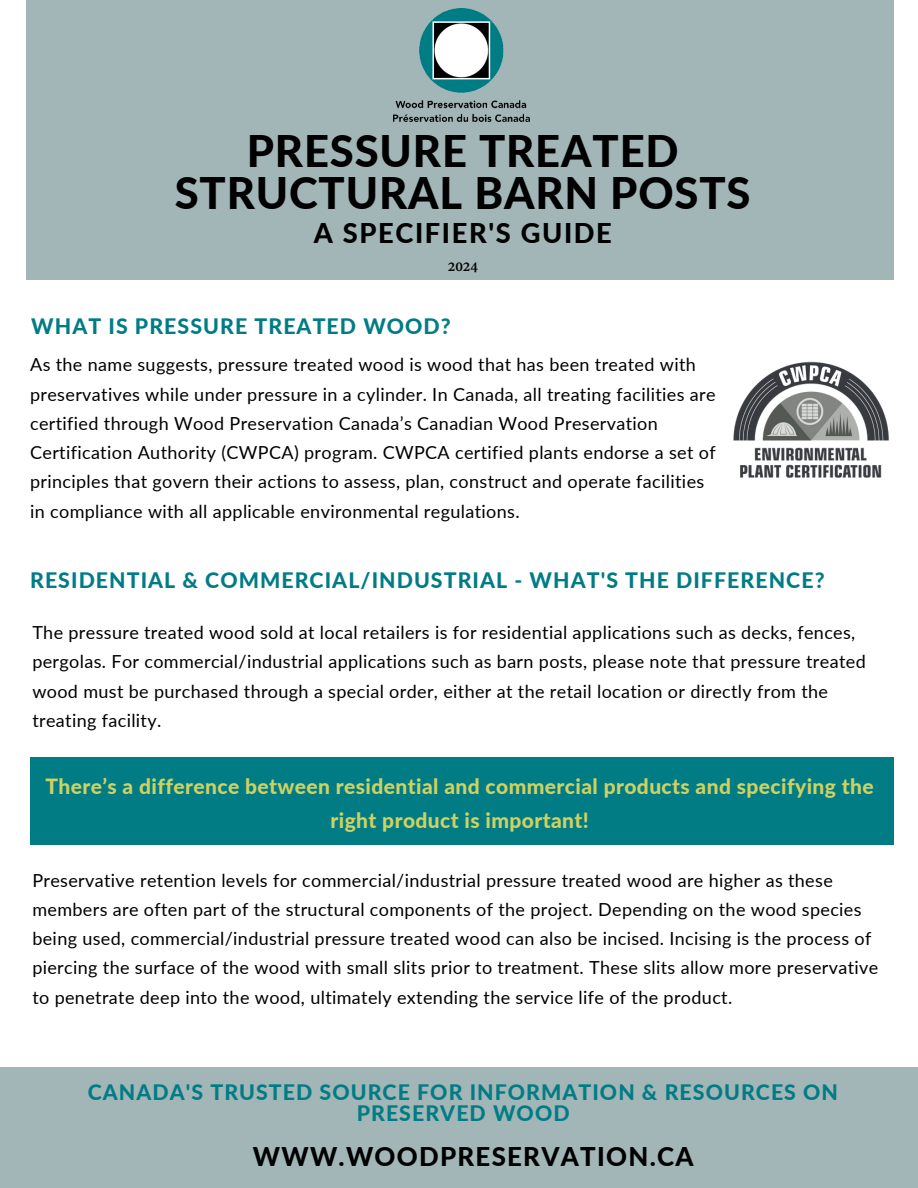
<style>
.page{position:relative;width:918px;height:1188px;background:#fff}
.page>*{position:absolute;margin:0;border:0;box-sizing:border-box;transform-origin:0 0}
.t1{font:800 43.5px/41.7px "Lato";letter-spacing:.02em;color:#000;text-align:center}
.t2{font:800 27.3px "Lato";letter-spacing:.06em;color:#000}
.t3{font:800 25.8px "Lato";letter-spacing:.05em;color:#000}
.t4{font:800 21.3px/20.2px "Lato";letter-spacing:.05em;color:#017c85;text-align:center}
.t5{font:800 21px/33.8px "Lato";letter-spacing:.02em;color:#cfd261;text-align:center}
.t6{font:18px/29.2px "Lato";letter-spacing:.02em;color:#000}
.t7{font:700 16.8px "Adobe Devanagari";color:#000}
</style>
<div class="page">
<div style="left:27px;top:0;width:867px;height:279px;background:#a2b6b7"></div>
<img style="left:394px;top:9px;width:136px;height:112px">
<img style="left:733px;top:361px;width:156px;height:117px">
<div style="left:30px;top:757px;width:863px;height:88px;background:#017c85"></div>
<div style="left:0;top:1067px;width:918px;height:121px;background:#a2b6b7"></div>
<h1 class="t1" style="left:175px;top:130px;width:577px">PRESSURE TREATED<br>STRUCTURAL BARN POSTS</h1>
<h2 class="t2" style="left:314px;top:216px;width:299px">A SPECIFIER'S GUIDE</h2>
<p class="t7" style="left:448px;top:256px;width:32px">2024</p>
<p class="t4" style="left:31px;top:315px;width:421px">WHAT IS PRESSURE TREATED WOOD?</p>
<p class="t6" style="left:30px;top:350px;width:687px">As the name suggests, pressure treated wood is wood that has been treated with preservatives while under pressure in a cylinder. In Canada, all treating facilities are certified through Wood Preservation Canada’s Canadian Wood Preservation Certification Authority (CWPCA) program. CWPCA certified plants endorse a set of principles that govern their actions to assess, plan, construct and operate facilities in compliance with all applicable environmental regulations.</p>
<p class="t4" style="left:30px;top:570px;width:796px">RESIDENTIAL &amp; COMMERCIAL/INDUSTRIAL - WHAT'S THE DIFFERENCE?</p>
<p class="t6" style="left:32px;top:618px;width:835px">The pressure treated wood sold at local retailers is for residential applications such as decks, fences, pergolas. For commercial/industrial applications such as barn posts, please note that pressure treated wood must be purchased through a special order, either at the retail location or directly from the treating facility.</p>
<p class="t5" style="left:45px;top:769px;width:830px">There’s a difference between residential and commercial products and specifying the right product is important!</p>
<p class="t6" style="left:32px;top:865px;width:848px">Preservative retention levels for commercial/industrial pressure treated wood are higher as these members are often part of the structural components of the project. Depending on the wood species being used, commercial/industrial pressure treated wood can also be incised. Incising is the process of piercing the surface of the wood with small slits prior to treatment. These slits allow more preservative to penetrate deep into the wood, ultimately extending the service life of the product.</p>
<p class="t4" style="left:88px;top:1082px;width:752px">CANADA'S TRUSTED SOURCE FOR INFORMATION &amp; RESOURCES ON<br>PRESERVED WOOD</p>
<h3 class="t3" style="left:253px;top:1140px;width:442px">WWW.WOODPRESERVATION.CA</h3>
</div>
